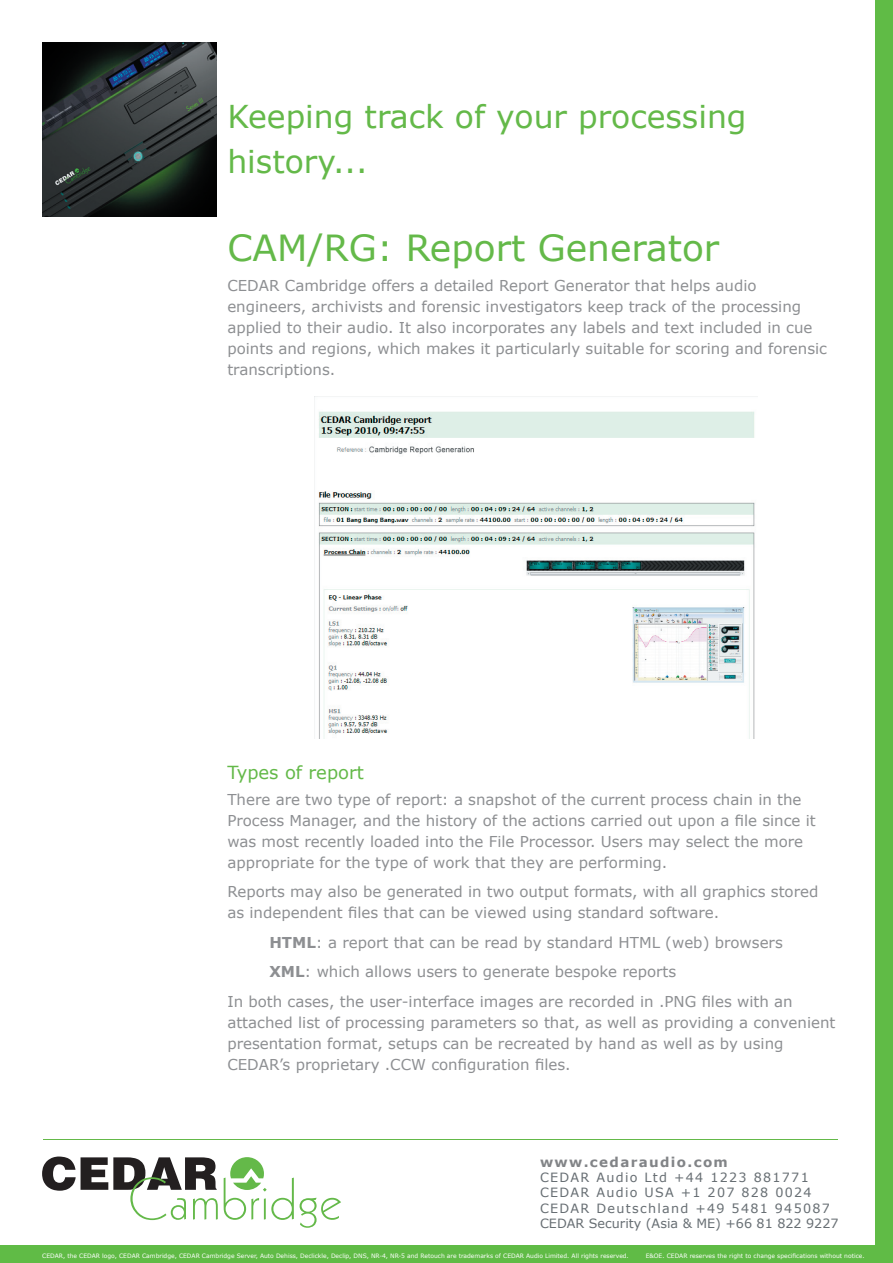
<style>
.page{position:relative;width:893px;height:1263px;background:#fff}
.page>*{position:absolute;margin:0;border:0;box-sizing:border-box;transform-origin:0 0}
.t1{font:36px "Verdana";color:#64b949}
.t2{font:31.5px/45px "Verdana";color:#64b949}
.t3{font:18px "Verdana";color:#64b949}
.t4{font:15px/21px "Verdana";color:#8d8f92}
.t5{font:700 13.5px "Verdana";letter-spacing:.1em;color:#828487}
.t6{font:12.75px/15.3px "Verdana";letter-spacing:.1em;color:#676e73}
.t7{font:6px "Verdana";color:#fff}
.s1{font-weight:700}
</style>
<div class="page">
<div style="left:0;top:1246px;width:893px;height:17px;background:#60bb46"></div>
<div style="left:876px;top:0;width:17px;height:1263px;background:#60bb46"></div>
<svg style="left:42px;top:1156px;width:176px;height:64px"></svg>
<svg style="left:224px;top:1157px;width:70px;height:63px"></svg>
<svg style="left:300px;top:1198px;width:41px;height:30px"></svg>
<hr style="left:43px;top:1139px;width:795px;height:1px;background:#64b949">
<img style="left:42px;top:42px;width:174px;height:174px">
<img style="left:314px;top:396px;width:444px;height:343px">
<h2 class="t2" style="left:227px;top:93px;width:521px">Keeping track of your processing history...</h2>
<h1 class="t1" style="left:227px;top:225px;width:493px">CAM/RG: Report Generator</h1>
<p class="t4" style="left:227px;top:274px;width:601px">CEDAR Cambridge offers a detailed Report Generator that helps audio engineers, archivists and forensic investigators keep track of the processing applied to their audio. It also incorporates any labels and text included in cue points and regions, which makes it particularly suitable for scoring and forensic transcriptions.</p>
<p class="t3" style="left:227px;top:761px;width:138px">Types of report</p>
<p class="t4" style="left:227px;top:788px;width:590px">There are two type of report: a snapshot of the current process chain in the Process Manager, and the history of the actions carried out upon a file since it was most recently loaded into the File Processor. Users may select the more appropriate for the type of work that they are performing.</p>
<p class="t4" style="left:227px;top:881px;width:592px">Reports may also be generated in two output formats, with all graphics stored as independent files that can be viewed using standard software.</p>
<p class="t4" style="left:269px;top:931px;width:515px"><span class="s1">HTML</span>: a report that can be read by standard HTML (web) browsers</p>
<p class="t4" style="left:269px;top:961px;width:408px"><span class="s1">XML</span>: which allows users to generate bespoke reports</p>
<p class="t4" style="left:227px;top:990px;width:567px">In both cases, the user-interface images are recorded in .PNG files with an</p>
<p class="t4" style="left:227px;top:1011px;width:610px">attached list of processing parameters so that, as well as providing a convenient presentation format, setups can be recreated by hand as well as by using<br>CEDAR’s proprietary .CCW configuration files.</p>
<p class="t5" style="left:540px;top:1153px;width:189px">www.cedaraudio.com</p>
<p class="t6" style="left:540px;top:1169px;width:300px">CEDAR Audio Ltd +44 1223 881771<br>CEDAR Audio USA +1 207 828 0024<br>CEDAR Deutschland +49 5481 945087<br>CEDAR Security (Asia &amp; ME) +66 81 822 9227</p>
<p class="t7" style="left:42px;top:1252px;width:588px">CEDAR, the CEDAR logo, CEDAR Cambridge, CEDAR Cambridge Server, Auto Dehiss, Declickle, Declip, DNS, NR-4, NR-5 and Retouch are trademarks of CEDAR Audio Limited. All rights reserved.</p>
<p class="t7" style="left:646px;top:1252px;width:220px">E&amp;OE. CEDAR reserves the right to change specifications without notice.</p>
</div>
